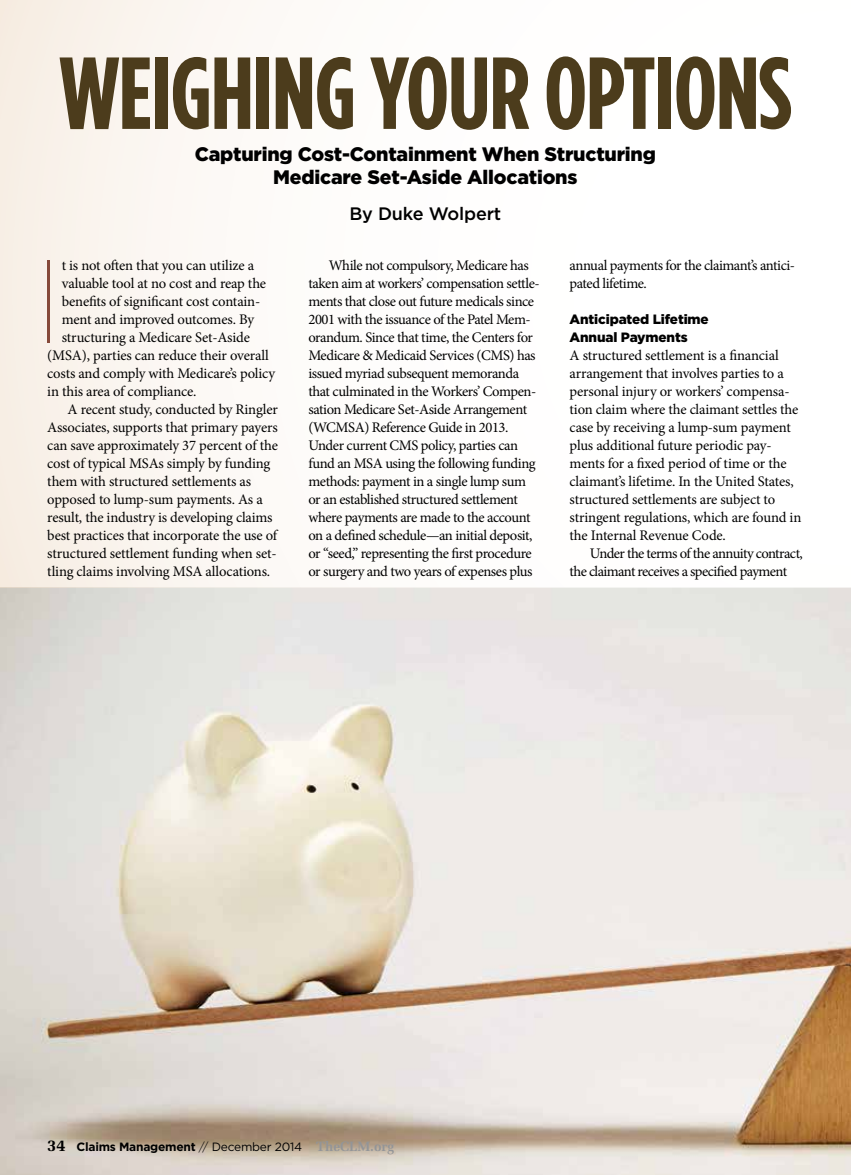
<style>
.page{position:relative;width:851px;height:1175px;background:#fff}
.page>*{position:absolute;margin:0;border:0;box-sizing:border-box;transform-origin:0 0}
.t1{font:100 117.45px "Gotham";color:#86493a}
.t2{font:700 102px "Gotham Condensed";letter-spacing:-.01em;color:#4c3c1c}
.t3{font:900 19.5px/23.4px "Gotham";letter-spacing:-.01em;color:#000;text-align:center}
.t4{font:500 18px "Gotham";letter-spacing:-.01em;color:#000}
.t5{font:14.7px/18px "Minion Pro";letter-spacing:-.02em;color:#000}
.t6{font:14.7px/18px "Minion Pro";letter-spacing:-.04em;color:#000}
.t7{font:900 13.5px/18px "Gotham";letter-spacing:-.01em;color:#000}
.t8{font:700 12px "Gotham";letter-spacing:-.02em;color:#000}
.s1{font-family:"Melior LT Std";font-size:16.5px}
.s2{font-weight:300}
.s3{font-weight:400}
.s4{font-family:"Melior LT Std";font-size:13.5px;color:#939598}
</style>
<div class="page">
<img style="left:0;top:587px;width:850px;height:587px">
<div style="left:0;top:0;width:850px;height:587px;background:linear-gradient(to right,#faf3ed,#fff)"></div>
<h2 class="t2" style="left:59px;top:33px;width:734px">WEIGHING YOUR OPTIONS</h2>
<h3 class="t3" style="left:195px;top:142px;width:462px">Capturing Cost-Containment When Structuring<br>Medicare Set-Aside Allocations</h3>
<p class="t4" style="left:349px;top:202px;width:153px">By Duke Wolpert</p>
<h1 class="t1" style="left:34px;top:228px;width:30px">I</h1>
<p class="t5" style="left:62px;top:256px;width:194px">t is not often that you can utilize a</p>
<p class="t5" style="left:62px;top:274px;width:206px">valuable tool at no cost and reap the</p>
<p class="t5" style="left:62px;top:292px;width:200px">benefits of significant cost contain-</p>
<p class="t5" style="left:62px;top:310px;width:194px">ment and improved outcomes. By</p>
<p class="t5" style="left:62px;top:328px;width:190px">structuring a Medicare Set-Aside</p>
<p class="t5" style="left:47px;top:346px;width:223px">(MSA), parties can reduce their overall</p>
<p class="t5" style="left:47px;top:364px;width:229px">costs and comply with Medicare’s policy</p>
<p class="t5" style="left:47px;top:382px;width:151px">in this area of compliance.</p>
<p class="t5" style="left:68px;top:400px;width:212px">A recent study, conducted by Ringler</p>
<p class="t5" style="left:47px;top:418px;width:232px">Associates, supports that primary payers</p>
<p class="t5" style="left:47px;top:436px;width:232px">can save approximately 37 percent of the</p>
<p class="t5" style="left:47px;top:454px;width:225px">cost of typical MSAs simply by funding</p>
<p class="t5" style="left:47px;top:472px;width:205px">them with structured settlements as</p>
<p class="t5" style="left:47px;top:490px;width:217px">opposed to lump-sum payments. As a</p>
<p class="t5" style="left:47px;top:508px;width:227px">result, the industry is developing claims</p>
<p class="t5" style="left:47px;top:526px;width:231px">best practices that incorporate the use of</p>
<p class="t5" style="left:47px;top:544px;width:231px">structured settlement funding when set-</p>
<p class="t5" style="left:47px;top:562px;width:224px">tling claims involving MSA allocations.</p>
<p class="t5" style="left:308px;top:256px;width:233px;text-indent:20px">While not compulsory, Medicare has taken aim at workers’ compensation settle&shy;ments that close out future medicals since 2001 with the issuance of the Patel Mem&shy;orandum. Since that time, the Centers for Medicare &amp; Medicaid Services (CMS) has issued myriad subsequent memoranda that culminated in the Workers’ Compen&shy;sation Medicare Set-Aside Arrangement (WCMSA) Reference Guide in 2013.<br>Under current CMS policy, parties can fund an MSA using the following funding methods: payment in a single lump sum or an established structured settlement where payments are made to the account on a defined schedule—an initial deposit, or “seed,” representing the first procedure or surgery and two years of expenses plus</p>
<p class="t5" style="left:569px;top:256px;width:227px">annual payments for the claimant’s antici&shy;pated lifetime.</p>
<p class="t7" style="left:569px;top:310px;width:141px">Anticipated Lifetime<br>Annual Payments</p>
<p class="t5" style="left:569px;top:346px;width:233px">A structured settlement is a financial arrangement that involves parties to a personal injury or workers’ compensa&shy;tion claim where the claimant settles the case by receiving a lump-sum payment plus additional future periodic pay&shy;ments for a fixed period of time or the claimant’s lifetime. In the United States, structured settlements are subject to stringent regulations, which are found in the Internal Revenue Code.</p>
<p class="t6" style="left:569px;top:544px;width:235px;text-indent:20px">Under the terms of the annuity contract, the claimant receives a specified payment</p>
<p class="t8" style="left:47px;top:1138px;width:348px"><span class="s1">34</span> Claims Management <span class="s2">//</span> <span class="s3">December 2014</span> <span class="s4">TheCLM.org</span></p>
</div>
